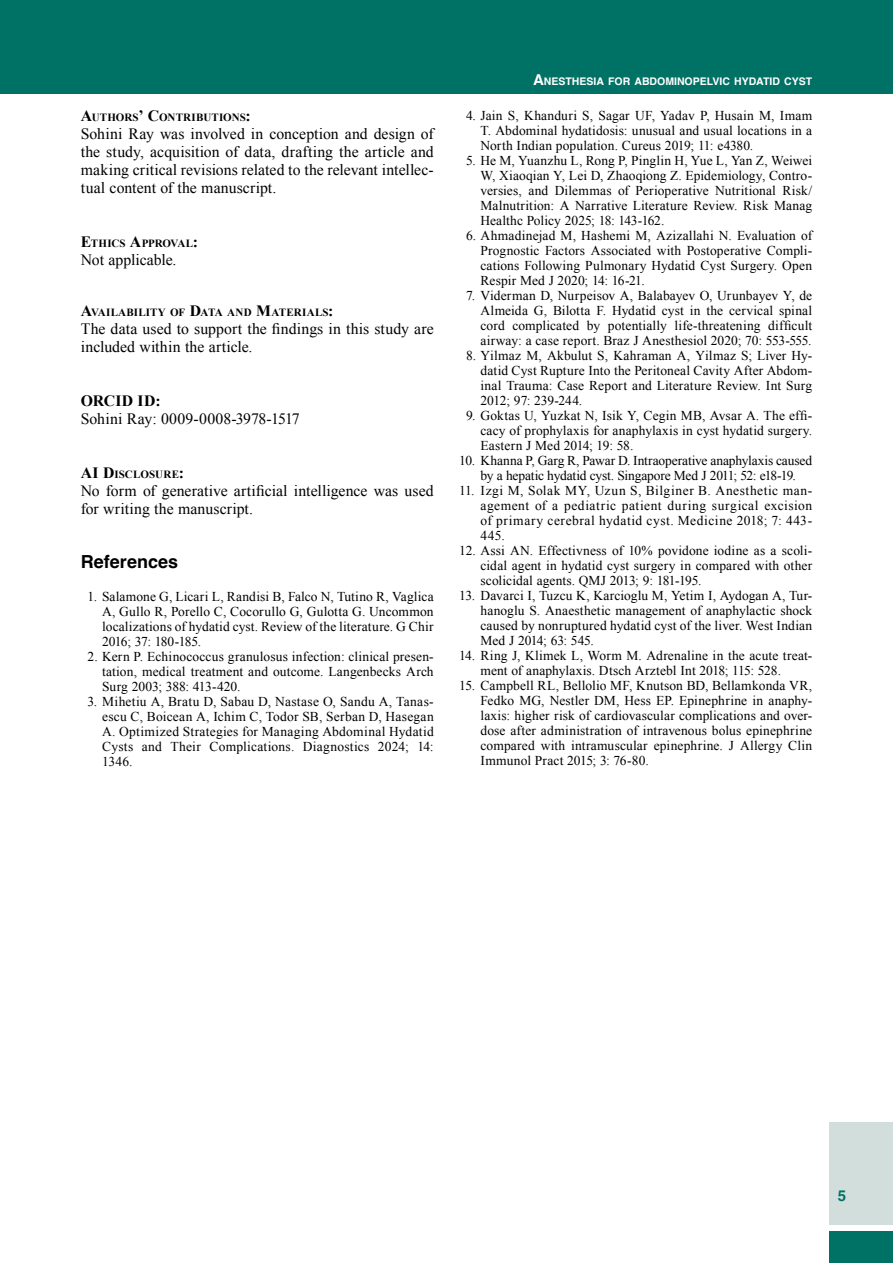
<style>
.page{position:relative;width:893px;height:1263px;background:#fff}
.page>*{position:absolute;margin:0;border:0;box-sizing:border-box;transform-origin:0 0}
.t1{font:700 18px "Helvetica";color:#000}
.t2{font:15.75px/18px "Times New Roman";letter-spacing:.005em;color:#000}
.t3{font:700 15px "Helvetica";color:#007165}
.t4{font:13.5px/15px "Times New Roman";letter-spacing:.005em;color:#000;text-align:justify}
.t5{font:13.5px/15px "Times New Roman";letter-spacing:-.015em;color:#000;text-align:center}
.t6{font:700 10.95px "Times New Roman";letter-spacing:.01em;color:#000}
.t7{font:700 10.95px "Times New Roman";letter-spacing:-.02em;color:#000}
.t8{font:700 10.5px "Helvetica";color:#fff}
.s1{font-size:15.75px}
.s2{font-weight:700}
.s3{font-size:15px}
</style>
<div class="page">
<div style="left:0;top:0;width:893px;height:94px;background:#007165"></div>
<div style="left:829px;top:1123px;width:64px;height:102px;background:#d2dedc"></div>
<div style="left:829px;top:1231px;width:64px;height:32px;background:#007165"></div>
<p class="t6" style="left:81px;top:110px;width:171px"><span class="s1">A</span>UTHORS<span class="s1">’ C</span>ONTRIBUTIONS<span class="s1">:</span></p>
<p class="t2" style="left:81px;top:124px;width:354px;text-align:justify">Sohini Ray was involved in conception and design of the study, acquisition of data, drafting the article and making critical revisions related to the relevant intellec&shy;tual content of the manuscript.</p>
<p class="t7" style="left:81px;top:236px;width:119px"><span class="s1">E</span>THICS <span class="s1">A</span>PPROVAL<span class="s1">:</span></p>
<p class="t2" style="left:81px;top:250px;width:97px">Not applicable.</p>
<p class="t6" style="left:81px;top:305px;width:254px"><span class="s1">A</span>VAILABILITY OF <span class="s1">D</span>ATA AND <span class="s1">M</span>ATERIALS<span class="s1">:</span></p>
<p class="t2" style="left:81px;top:319px;width:354px">The data used to support the findings in this study are included within the article.</p>
<p class="t2" style="left:81px;top:391px;width:220px"><span class="s2">ORCID ID</span><span class="s2">:<br></span>Sohini Ray: 0009-0008-3978-1517</p>
<p class="t6" style="left:81px;top:467px;width:105px"><span class="s1">AI D</span>ISCLOSURE<span class="s1">:</span></p>
<p class="t2" style="left:81px;top:481px;width:354px">No form of generative artificial intelligence was used for writing the manuscript.</p>
<h1 class="t1" style="left:81px;top:551px;width:99px">References</h1>
<p class="t4" style="left:102px;top:589px;width:333px;text-indent:-15px">1. Salamone G, Licari L, Randisi B, Falco N, Tutino R, Vaglica A, Gullo R, Porello C, Cocorullo G, Gulotta G. Uncommon localizations of hydatid cyst. Review of the literature. G Chir 2016; 37: 180-185.</p>
<p class="t4" style="left:102px;top:649px;width:333px;text-indent:-15px">2. Kern P. Echinococcus granulosus infection: clinical presen&shy;tation, medical treatment and outcome. Langenbecks Arch Surg 2003; 388: 413-420.</p>
<p class="t4" style="left:102px;top:694px;width:333px;text-indent:-15px">3. Mihetiu A, Bratu D, Sabau D, Nastase O, Sandu A, Tanas&shy;escu C, Boicean A, Ichim C, Todor SB, Serban D, Hasegan A. Optimized Strategies for Managing Abdominal Hydatid Cysts and Their Complications. Diagnostics 2024; 14:<br>1346.</p>
<p class="t8" style="left:533px;top:75px;width:281px"><span class="s3">A</span>NESTHESIA FOR ABDOMINOPELVIC HYDATID CYST</p>
<p class="t4" style="left:480px;top:107px;width:333px;text-indent:-15px">4. Jain S, Khanduri S, Sagar UF, Yadav P, Husain M, Imam T. Abdominal hydatidosis: unusual and usual locations in a North Indian population. Cureus 2019; 11: e4380.</p>
<p class="t4" style="left:480px;top:152px;width:333px;text-indent:-15px">5. He M, Yuanzhu L, Rong P, Pinglin H, Yue L, Yan Z, Weiwei W, Xiaoqian Y, Lei D, Zhaoqiong Z. Epidemiology, Contro&shy;versies, and Dilemmas of Perioperative Nutritional Risk/ Malnutrition: A Narrative Literature Review. Risk Manag Healthc Policy 2025; 18: 143-162.</p>
<p class="t4" style="left:480px;top:227px;width:333px;text-indent:-15px">6. Ahmadinejad M, Hashemi M, Azizallahi N. Evaluation of Prognostic Factors Associated with Postoperative Compli&shy;cations Following Pulmonary Hydatid Cyst Surgery. Open Respir Med J 2020; 14: 16-21.</p>
<p class="t4" style="left:480px;top:287px;width:333px;text-indent:-15px">7. Viderman D, Nurpeisov A, Balabayev O, Urunbayev Y, de Almeida G, Bilotta F. Hydatid cyst in the cervical spinal cord complicated by potentially life-threatening difficult airway: a case report. Braz J Anesthesiol 2020; 70: 553-555.</p>
<p class="t4" style="left:480px;top:347px;width:333px;text-indent:-15px">8. Yilmaz M, Akbulut S, Kahraman A, Yilmaz S; Liver Hy&shy;datid Cyst Rupture Into the Peritoneal Cavity After Abdom&shy;inal Trauma: Case Report and Literature Review. Int Surg 2012; 97: 239-244.</p>
<p class="t4" style="left:480px;top:407px;width:333px;text-indent:-15px">9. Goktas U, Yuzkat N, Isik Y, Cegin MB, Avsar A. The effi&shy;cacy of prophylaxis for anaphylaxis in cyst hydatid surgery.<br>Eastern J Med 2014; 19: 58.</p>
<p class="t5" style="left:459px;top:452px;width:354px">10. Khanna P, Garg R, Pawar D. Intraoperative anaphylaxis caused by a hepatic hydatid cyst. Singapore Med J 2011; 52: e18-19.</p>
<p class="t4" style="left:480px;top:482px;width:333px;text-indent:-21px">11. Izgi M, Solak MY, Uzun S, Bilginer B. Anesthetic man&shy;agement of a pediatric patient during surgical excision of primary cerebral hydatid cyst. Medicine 2018; 7: 443- 445.</p>
<p class="t4" style="left:480px;top:542px;width:333px;text-indent:-21px">12. Assi AN. Effectivness of 10% povidone iodine as a scoli&shy;cidal agent in hydatid cyst surgery in compared with other scolicidal agents. QMJ 2013; 9: 181-195.</p>
<p class="t4" style="left:480px;top:587px;width:333px;text-indent:-21px">13. Davarci I, Tuzcu K, Karcioglu M, Yetim I, Aydogan A, Tur&shy;hanoglu S. Anaesthetic management of anaphylactic shock caused by nonruptured hydatid cyst of the liver. West Indian Med J 2014; 63: 545.</p>
<p class="t4" style="left:480px;top:647px;width:333px;text-indent:-21px">14. Ring J, Klimek L, Worm M. Adrenaline in the acute treat&shy;ment of anaphylaxis. Dtsch Arztebl Int 2018; 115: 528.</p>
<p class="t4" style="left:480px;top:677px;width:333px;text-indent:-21px">15. Campbell RL, Bellolio MF, Knutson BD, Bellamkonda VR, Fedko MG, Nestler DM, Hess EP. Epinephrine in anaphy&shy;laxis: higher risk of cardiovascular complications and over&shy;dose after administration of intravenous bolus epinephrine compared with intramuscular epinephrine. J Allergy Clin Immunol Pract 2015; 3: 76-80.</p>
<p class="t3" style="left:838px;top:1187px;width:10px">5</p>
</div>
